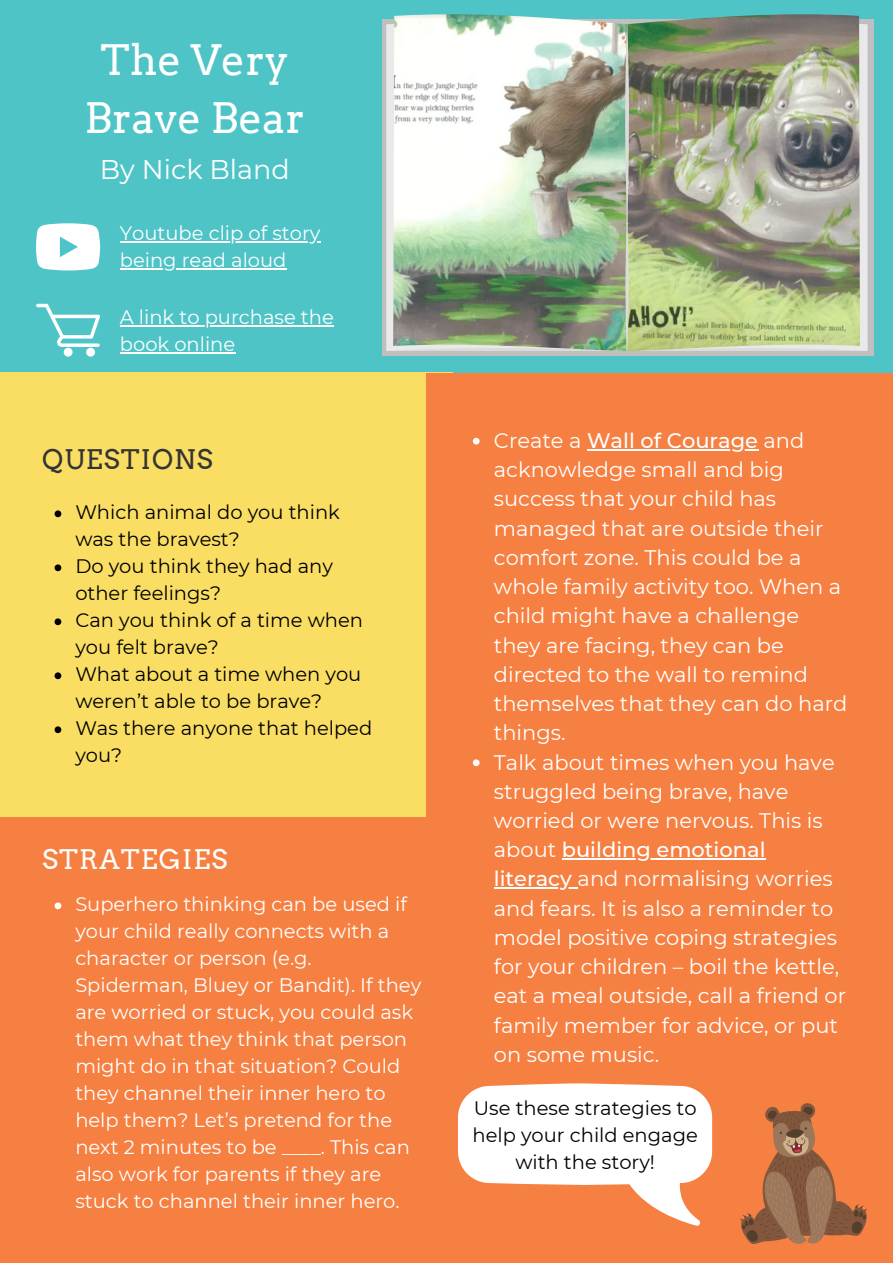
<style>
.page{position:relative;width:893px;height:1264px;background:#fff}
.page>*{position:absolute;margin:0;border:0;box-sizing:border-box;transform-origin:0 0}
.t1{font:42px/58.5px "Arvo";color:#fff;text-align:center}
.t2{font:27px "Montserrat";color:#fff}
.t3{font:27px "Arvo";letter-spacing:.04em;color:#fff}
.t4{font:27px "Arvo";letter-spacing:.04em;color:#343434}
.t5{font:21px/29.2px "Montserrat";color:#fff}
.t6{font:19.5px/27px "Montserrat";color:#fff}
.t7{font:19.5px/27px "Montserrat";color:#000}
.s1{font-weight:500}
</style>
<div class="page">
<div style="left:0;top:0;width:892px;height:598px;background:#4fc4c7"></div>
<div style="left:0;top:373px;width:452px;height:724px;background:#f9de63"></div>
<div style="left:426px;top:373px;width:466px;height:889px;background:#f68041"></div>
<div style="left:0;top:817px;width:440px;height:445px;background:#f68041"></div>
<div style="left:382px;top:19px;width:491px;height:337px;background:#bfbfbf"></div>
<svg style="left:386px;top:24px;width:239px;height:327px;background:#e5e5e5"></svg>
<img style="left:393px;top:14px;width:466px;height:336px">
<img style="left:627px;top:20px;width:240px;height:331px">
<svg style="left:625px;top:24px;width:4px;height:327px"></svg>
<svg style="left:740px;top:1103px;width:127px;height:141px"></svg>
<svg style="left:36px;top:223px;width:64px;height:47px;background:#e6f6f7"></svg>
<div style="left:64px;top:348px;width:9px;height:8px;background:#fff;border-radius:50%"></div>
<div style="left:86px;top:348px;width:9px;height:8px;background:#fff;border-radius:50%"></div>
<svg style="left:36px;top:304px;width:64px;height:43px"></svg>
<svg style="left:458px;top:1083px;width:254px;height:142px"></svg>
<svg style="left:473px;top:438px;width:6px;height:6px"></svg>
<hr style="left:587px;top:449px;width:171px;height:1px;background:#fff">
<svg style="left:473px;top:759px;width:6px;height:7px"></svg>
<hr style="left:561px;top:858px;width:204px;height:1px;background:#fff">
<hr style="left:494px;top:887px;width:83px;height:1px;background:#fff">
<svg style="left:55px;top:510px;width:6px;height:7px"></svg>
<svg style="left:55px;top:564px;width:6px;height:7px"></svg>
<svg style="left:55px;top:618px;width:6px;height:7px"></svg>
<svg style="left:55px;top:672px;width:6px;height:7px"></svg>
<svg style="left:55px;top:726px;width:6px;height:7px"></svg>
<svg style="left:55px;top:902px;width:6px;height:7px"></svg>
<hr style="left:120px;top:241px;width:200px;height:1px;background:#fff">
<hr style="left:120px;top:268px;width:166px;height:1px;background:#fff">
<hr style="left:120px;top:325px;width:214px;height:1px;background:#fff">
<hr style="left:120px;top:352px;width:115px;height:1px;background:#fff">
<h1 class="t1" style="left:84px;top:30px;width:222px">The Very<br>Brave Bear</h1>
<p class="t2" style="left:100px;top:153px;width:191px">By Nick Bland</p>
<p class="t6" style="left:120px;top:220px;width:202px">Youtube clip of story being read aloud</p>
<p class="t6" style="left:120px;top:304px;width:215px">A link to purchase the book online</p>
<p class="t4" style="left:42px;top:443px;width:172px">QUESTIONS</p>
<p class="t7" style="left:75px;top:499px;width:298px">Which animal do you think was the bravest?<br>Do you think they had any other feelings?<br>Can you think of a time when you felt brave?<br>What about a time when you weren’t able to be brave?<br>Was there anyone that helped you?</p>
<p class="t3" style="left:42px;top:843px;width:187px">STRATEGIES</p>
<p class="t6" style="left:75px;top:891px;width:347px">Superhero thinking can be used if your child really connects with a character or person (e.g.<br>Spiderman, Bluey or Bandit). If they are worried or stuck, you could ask them what they think that person might do in that situation? Could they channel their inner hero to help them? Let’s pretend for the next 2 minutes to be ____. This can also work for parents if they are stuck to channel their inner hero.</p>
<p class="t5" style="left:494px;top:426px;width:355px">Create a <span class="s1">Wall of Courage</span> and acknowledge small and big success that your child has managed that are outside their comfort zone. This could be a whole family activity too. When a child might have a challenge they are facing, they can be directed to the wall to remind themselves that they can do hard things.<br>Talk about times when you have struggled being brave, have worried or were nervous. This is about <span class="s1">building emotional literacy</span> and normalising worries and fears. It is also a reminder to model positive coping strategies for your children – boil the kettle, eat a meal outside, call a friend or family member for advice, or put on some music.</p>
<p class="t7" style="left:472px;top:1094px;width:227px;text-align:center">Use these strategies to help your child engage with the story!</p>
</div>
